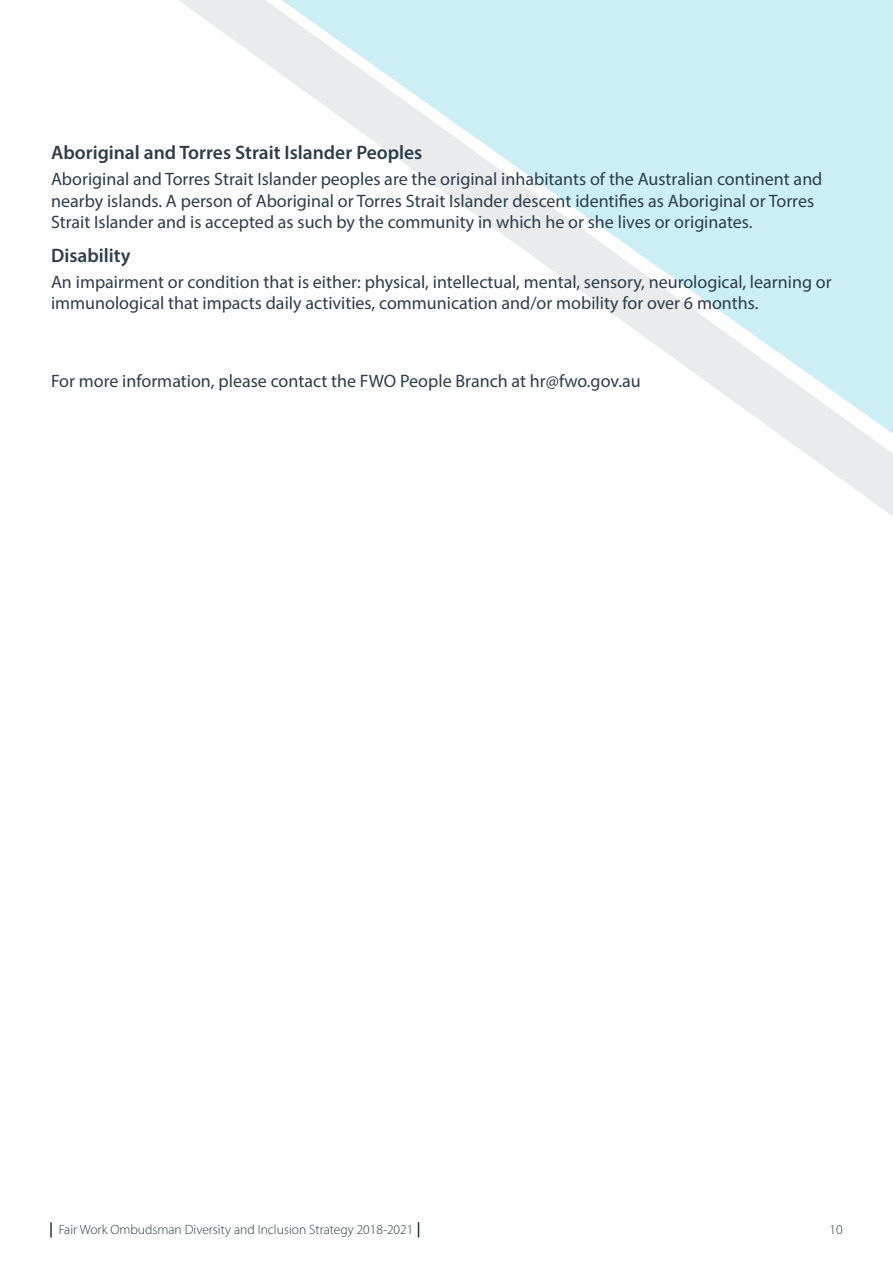
<style>
.page{position:relative;width:893px;height:1263px;background:#fff}
.page>*{position:absolute;margin:0;border:0;box-sizing:border-box;transform-origin:0 0}
.t1{font:600 19.5px "Myriad Pro";color:#2c3d4b}
.Paragraph{font:18px/21.6px "Myriad Pro";color:#2c3d4b}
.t2{font:300 13.5px "Myriad Pro";color:#263746}
.t3{font:300 13.5px "Myriad Pro";color:#263745}
</style>
<div class="page">
<svg style="left:179px;top:0;width:714px;height:516px"></svg>
<svg style="left:50px;top:1222px;width:2px;height:15px"></svg>
<svg style="left:418px;top:1222px;width:1px;height:15px"></svg>
<h3 class="t1" style="left:51px;top:140px;width:373px">Aboriginal and Torres Strait Islander Peoples</h3>
<p class="Paragraph" style="left:51px;top:168px;width:773px">Aboriginal and Torres Strait Islander peoples are the original inhabitants of the Australian continent and nearby islands. A person of Aboriginal or Torres Strait Islander descent identifies as Aboriginal or Torres<br>Strait Islander and is accepted as such by the community in which he or she lives or originates.</p>
<h3 class="t1" style="left:51px;top:243px;width:81px">Disability</h3>
<p class="Paragraph" style="left:51px;top:271px;width:782px">An impairment or condition that is either: physical, intellectual, mental, sensory, neurological, learning or immunological that impacts daily activities, communication and/or mobility for over 6 months.</p>
<p class="Paragraph" style="left:51px;top:369px;width:591px">For more information, please contact the FWO People Branch at hr@fwo.gov.au</p>
<p class="t2" style="left:59px;top:1222px;width:356px">Fair Work Ombudsman Diversity and Inclusion Strategy 2018-2021</p>
<p class="t3" style="left:829px;top:1222px;width:15px">10</p>
</div>
